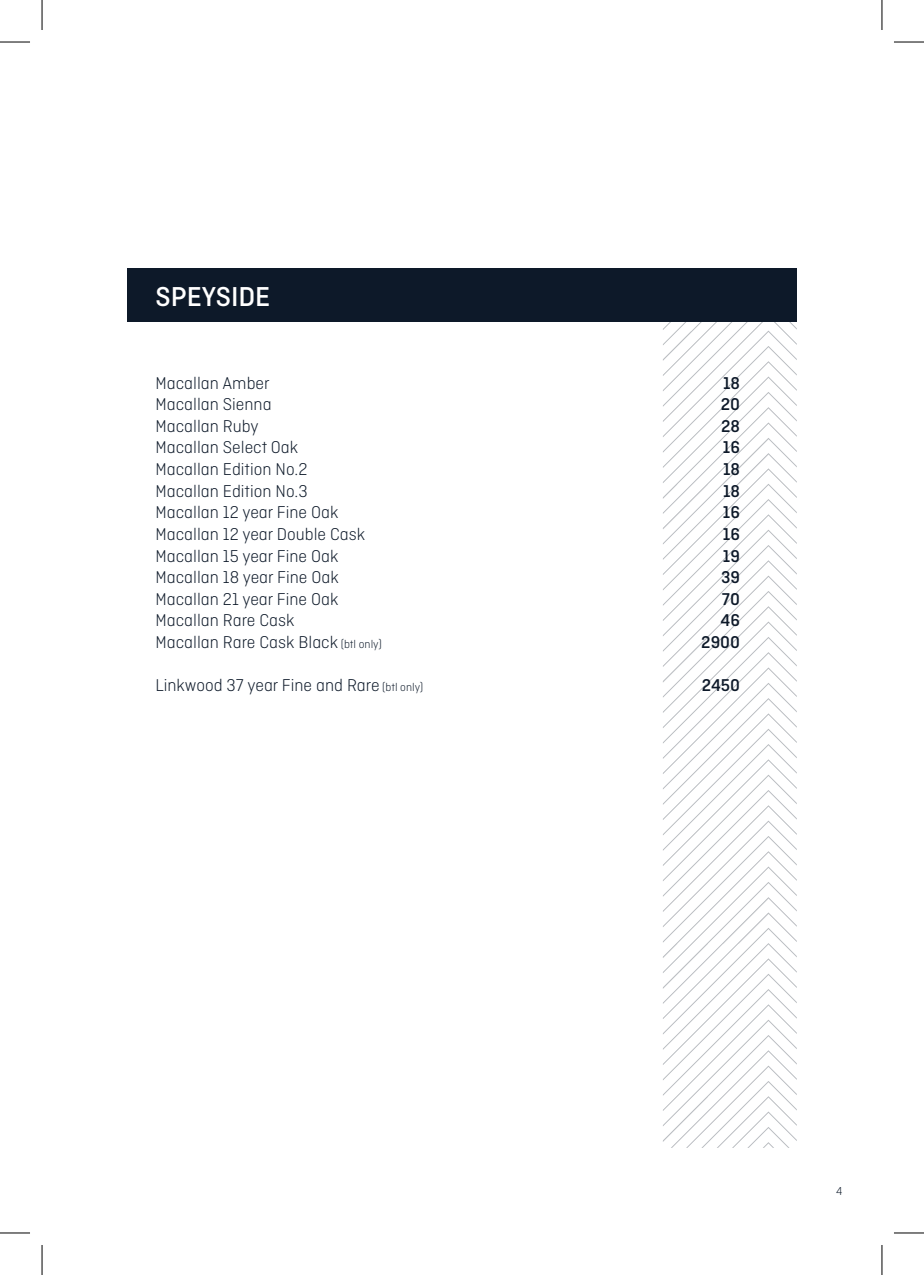
<style>
.page{position:relative;width:924px;height:1275px;background:#fff}
.page>*{position:absolute;margin:0;border:0;box-sizing:border-box;transform-origin:0 0}
.t1{font:500 28.8px "Ciutadella";color:#fff}
.Paragraph_Style_1{font:300 18px "Ciutadella";color:#0d1929}
.Paragraph_Style_1-2{font:500 18px "Ciutadella";color:#0d1929}
.t2{font:300 12px "Ciutadella";color:#0d1929}
.s1{font-size:12px}
</style>
<div class="page">
<svg style="left:662px;top:322px;width:134px;height:826px"></svg>
<div style="left:127px;top:269px;width:669px;height:53px;background:#0d1929"></div>
<hr style="left:0;top:42px;width:30px;height:1px;background:#000">
<hr style="left:893px;top:42px;width:30px;height:1px;background:#000">
<hr style="left:0;top:1232px;width:30px;height:1px;background:#000">
<hr style="left:893px;top:1232px;width:30px;height:1px;background:#000">
<hr style="left:42px;top:0;width:1px;height:30px;background:#000">
<hr style="left:42px;top:1245px;width:1px;height:30px;background:#000">
<hr style="left:881px;top:0;width:1px;height:30px;background:#000">
<hr style="left:881px;top:1245px;width:1px;height:30px;background:#000">
<p class="t1" style="left:155px;top:281px;width:116px">SPEYSIDE</p>
<p class="Paragraph_Style_1" style="left:155px;top:373px;width:115px">Macallan Amber</p>
<p class="Paragraph_Style_1-2" style="left:722px;top:373px;width:18px">18</p>
<p class="Paragraph_Style_1" style="left:155px;top:395px;width:117px">Macallan Sienna</p>
<p class="Paragraph_Style_1-2" style="left:720px;top:394px;width:21px">20</p>
<p class="Paragraph_Style_1" style="left:155px;top:416px;width:105px">Macallan Ruby</p>
<p class="Paragraph_Style_1-2" style="left:720px;top:416px;width:20px">28</p>
<p class="Paragraph_Style_1" style="left:155px;top:438px;width:144px">Macallan Select Oak</p>
<p class="Paragraph_Style_1-2" style="left:722px;top:437px;width:19px">16</p>
<p class="Paragraph_Style_1" style="left:155px;top:459px;width:153px">Macallan Edition No.2</p>
<p class="Paragraph_Style_1-2" style="left:722px;top:459px;width:18px">18</p>
<p class="Paragraph_Style_1" style="left:155px;top:481px;width:154px">Macallan Edition No.3</p>
<p class="Paragraph_Style_1-2" style="left:722px;top:481px;width:18px">18</p>
<p class="Paragraph_Style_1" style="left:155px;top:503px;width:184px">Macallan 12 year Fine Oak</p>
<p class="Paragraph_Style_1-2" style="left:722px;top:502px;width:19px">16</p>
<p class="Paragraph_Style_1" style="left:155px;top:524px;width:211px">Macallan 12 year Double Cask</p>
<p class="Paragraph_Style_1-2" style="left:722px;top:524px;width:19px">16</p>
<p class="Paragraph_Style_1" style="left:155px;top:546px;width:184px">Macallan 15 year Fine Oak</p>
<p class="Paragraph_Style_1-2" style="left:722px;top:545px;width:19px">19</p>
<p class="Paragraph_Style_1" style="left:155px;top:567px;width:185px">Macallan 18 year Fine Oak</p>
<p class="Paragraph_Style_1-2" style="left:720px;top:567px;width:21px">39</p>
<p class="Paragraph_Style_1" style="left:155px;top:589px;width:184px">Macallan 21 year Fine Oak</p>
<p class="Paragraph_Style_1-2" style="left:721px;top:589px;width:20px">70</p>
<p class="Paragraph_Style_1" style="left:155px;top:611px;width:140px">Macallan Rare Cask</p>
<p class="Paragraph_Style_1-2" style="left:720px;top:610px;width:21px">46</p>
<p class="Paragraph_Style_1" style="left:155px;top:632px;width:228px">Macallan Rare Cask Black <span class="s1">(btl only)</span></p>
<p class="Paragraph_Style_1-2" style="left:701px;top:632px;width:40px">2900</p>
<p class="Paragraph_Style_1" style="left:155px;top:675px;width:269px">Linkwood 37 year Fine and Rare <span class="s1">(btl only)</span></p>
<p class="Paragraph_Style_1-2" style="left:701px;top:675px;width:40px">2450</p>
<p class="t2" style="left:835px;top:1184px;width:8px">4</p>
</div>
